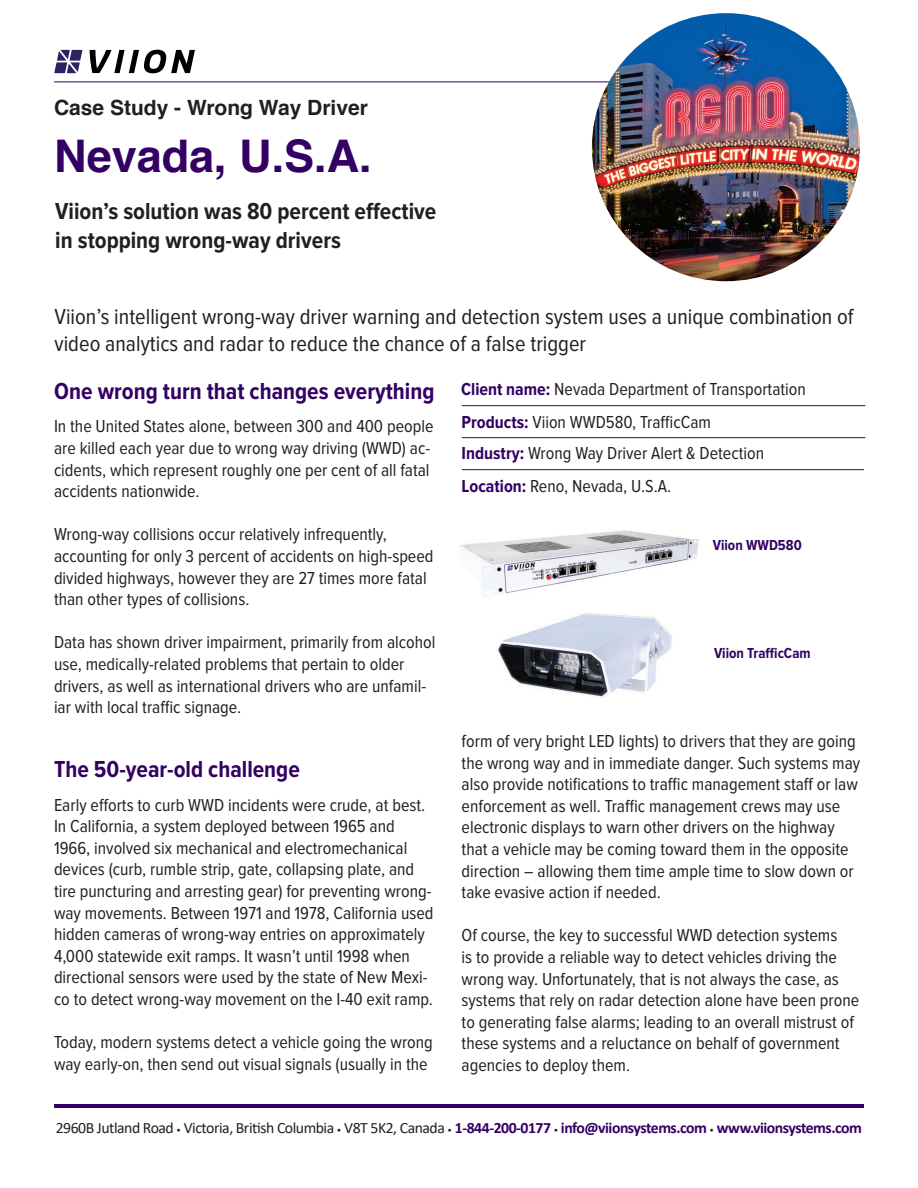
<style>
.page{position:relative;width:918px;height:1188px;background:#fff}
.page>*{position:absolute;margin:0;border:0;box-sizing:border-box;transform-origin:0 0}
.t1{font:700 45px "Helvetica";color:#330063}
.t2{font:700 24px "Proxima Nova Cond";color:#231f20}
.t3{font:700 24px "Proxima Nova Cond";color:#330063}
.t4{font:22.5px/27px "Proxima Nova Cond";color:#231f20}
.t5{font:700 21px "Helvetica";color:#231f20}
.t6{font:18px/21.6px "Proxima Nova Cond";color:#231f20}
.t7{font:700 15.75px "Calibri";letter-spacing:-.03em;color:#330063}
.t8{font:700 15px "Proxima Nova Cond";color:#330063}
.s1{font-weight:700;color:#330063}
.s2{font-weight:400;color:#231f20}
.s3{font-weight:400;font-size:9px;color:#231f20}
</style>
<div class="page">
<hr style="left:54px;top:82px;width:810px;height:1px;background:#330063">
<svg style="left:90px;top:50px;width:105px;height:23px"></svg>
<svg style="left:54px;top:50px;width:28px;height:23px"></svg>
<hr style="left:54px;top:1104px;width:810px;height:4px;background:#330063">
<hr style="left:462px;top:405px;width:403px;height:1px;background:#231f20">
<hr style="left:462px;top:437px;width:403px;height:1px;background:#231f20">
<hr style="left:462px;top:469px;width:402px;height:1px;background:#231f20">
<img style="left:459px;top:530px;width:240px;height:66px">
<div style="left:833px;top:19px;width:35px;height:86px;background:#fff"></div>
<img style="left:592px;top:13px;width:268px;height:268px;border-radius:134px">
<img style="left:498px;top:613px;width:174px;height:84px">
<p class="t5" style="left:54px;top:90px;width:315px">Case Study - Wrong Way Driver</p>
<p class="t1" style="left:54px;top:120px;width:319px">Nevada, U.S.A.</p>
<p class="t2" style="left:55px;top:197px;width:383px">Viion’s solution was 80 percent effective</p>
<p class="t2" style="left:55px;top:226px;width:287px">in stopping wrong-way drivers</p>
<p class="t4" style="left:55px;top:303px;width:801px">Viion’s intelligent wrong-way driver warning and detection system uses a unique combination of video analytics and radar to reduce the chance of a false trigger</p>
<p class="t6" style="left:461px;top:379px;width:346px"><span class="s1">Client name:</span> Nevada Department of Transportation</p>
<p class="t6" style="left:461px;top:412px;width:251px"><span class="s1">Products:</span> Viion WWD580, TrafficCam</p>
<p class="t6" style="left:462px;top:443px;width:304px"><span class="s1">Industry:</span> Wrong Way Driver Alert &amp; Detection</p>
<p class="t6" style="left:462px;top:476px;width:211px"><span class="s1">Location:</span> Reno, Nevada, U.S.A.</p>
<p class="t3" style="left:54px;top:377px;width:382px">One wrong turn that changes everything</p>
<p class="t6" style="left:54px;top:416px;width:381px">In the United States alone, between 300 and 400 people are killed each year due to wrong way driving (WWD) ac&shy;cidents, which represent roughly one per cent of all fatal accidents nationwide.</p>
<p class="t6" style="left:54px;top:524px;width:334px">Wrong-way collisions occur relatively infrequently,</p>
<p class="t6" style="left:54px;top:546px;width:381px">accounting for only 3 percent of accidents on high-speed divided highways, however they are 27 times more fatal than other types of collisions.</p>
<p class="t6" style="left:54px;top:632px;width:383px">Data has shown driver impairment, primarily from alcohol use, medically-related problems that pertain to older</p>
<p class="t6" style="left:54px;top:676px;width:374px">drivers, as well as international drivers who are unfamil&shy;iar with local traffic signage.</p>
<p class="t8" style="left:713px;top:537px;width:90px">Viion WWD580</p>
<p class="t8" style="left:714px;top:644px;width:98px">Viion TrafficCam</p>
<p class="t3" style="left:54px;top:756px;width:247px">The 50-year-old challenge</p>
<p class="t6" style="left:54px;top:795px;width:381px">Early efforts to curb WWD incidents were crude, at best.<br>In California, a system deployed between 1965 and 1966, involved six mechanical and electromechanical devices (curb, rumble strip, gate, collapsing plate, and tire puncturing and arresting gear) for preventing wrong&shy;way movements. Between 1971 and 1978, California used hidden cameras of wrong-way entries on approximately 4,000 statewide exit ramps. It wasn’t until 1998 when</p>
<p class="t6" style="left:54px;top:967px;width:381px">directional sensors were used by the state of New Mexi&shy;co to detect wrong-way movement on the I-40 exit ramp.</p>
<p class="t6" style="left:54px;top:1032px;width:380px">Today, modern systems detect a vehicle going the wrong way early-on, then send out visual signals (usually in the</p>
<p class="t6" style="left:462px;top:731px;width:400px">form of very bright LED lights) to drivers that they are going the wrong way and in immediate danger. Such systems may also provide notifications to traffic management staff or law enforcement as well. Traffic management crews may use electronic displays to warn other drivers on the highway that a vehicle may be coming toward them in the opposite direction – allowing them time ample time to slow down or take evasive action if needed.</p>
<p class="t6" style="left:462px;top:925px;width:399px">Of course, the key to successful WWD detection systems<br>is to provide a reliable way to detect vehicles driving the wrong way. Unfortunately, that is not always the case, as systems that rely on radar detection alone have been prone to generating false alarms; leading to an overall mistrust of these systems and a reluctance on behalf of government agencies to deploy them.</p>
<p class="t7" style="left:56px;top:1117px;width:808px"><span class="s2">2960B Jutland Road</span> <span class="s3">•</span> <span class="s2">Victoria, British Columbia</span> <span class="s3">•</span> <span class="s2">V8T 5K2, Canada</span> <span class="s3">•</span> 1-844-200-0177 <span class="s3">•</span> info@viionsystems.com <span class="s3">•</span> www.viionsystems.com</p>
</div>
